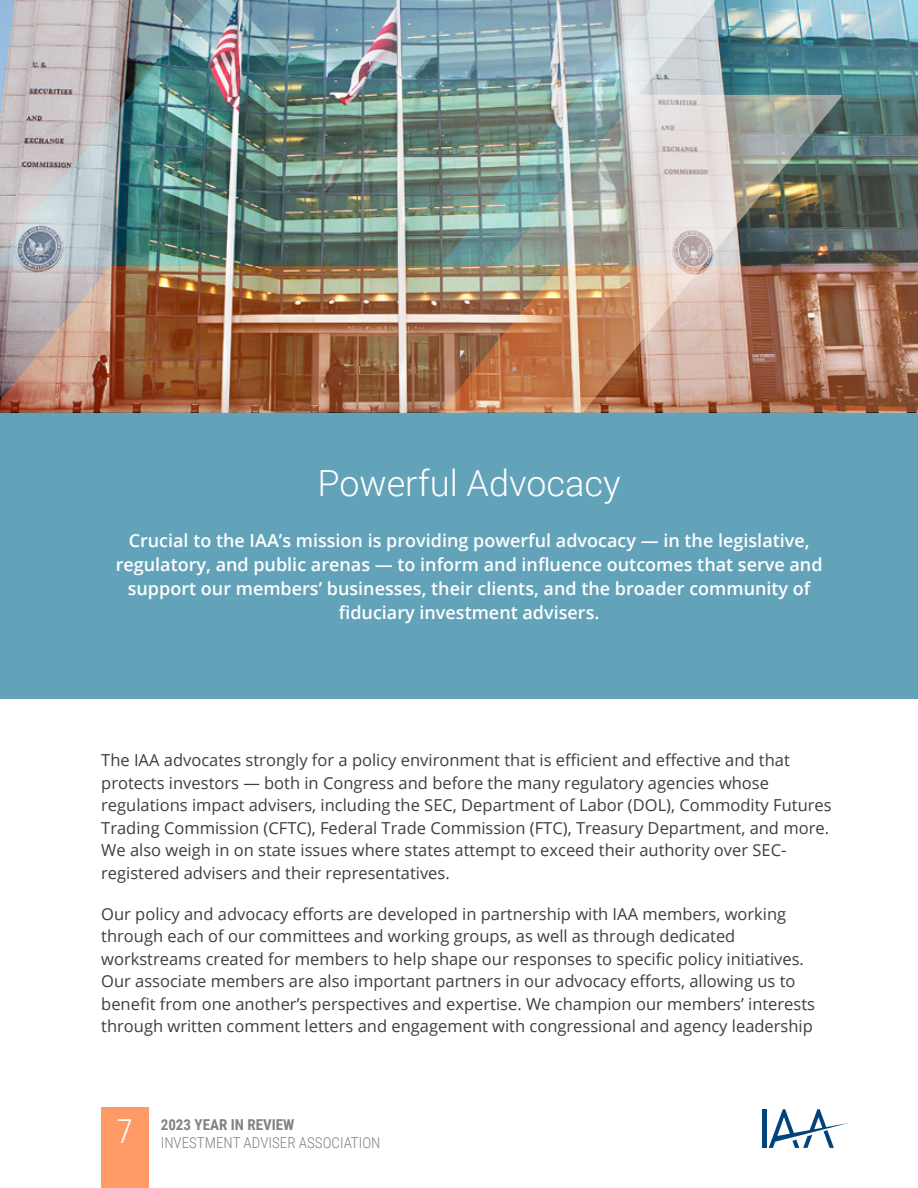
<style>
.page{position:relative;width:918px;height:1188px;background:#fff}
.page>*{position:absolute;margin:0;border:0;box-sizing:border-box;transform-origin:0 0}
.Subhead_1{font:300 36px "Roboto";color:#fff}
.intro{font:600 18px/24px "Open Sans";color:#fff;text-align:center}
.Text{font:16.5px/22.5px "Open Sans";color:#3e3e3f}
.t1{font:300 15px/18px "Roboto Condensed";color:#808285}
.s1{font-weight:700}
</style>
<div class="page">
<div style="left:0;top:413px;width:918px;height:285px;background:#63a3b9"></div>
<img style="left:0;top:266px;width:440px;height:146px">
<img style="left:0;top:0;width:440px;height:266px">
<img style="left:110px;top:95px;width:330px;height:171px">
<img style="left:440px;top:266px;width:478px;height:146px">
<img style="left:440px;top:0;width:478px;height:266px">
<img style="left:560px;top:95px;width:358px;height:171px">
<div style="left:101px;top:1107px;width:48px;height:81px;background:#f96"></div>
<div style="left:762px;top:1109px;width:5px;height:39px;background:#00447b"></div>
<svg style="left:769px;top:1109px;width:79px;height:39px"></svg>
<p class="Subhead_1" style="left:317px;top:458px;width:305px">Powerful Advocacy</p>
<p class="intro" style="left:116px;top:528px;width:708px">Crucial to the IAA’s mission is providing powerful advocacy — in the legislative, regulatory, and public arenas — to inform and influence outcomes that serve and support our members’ businesses, their clients, and the broader community of fiduciary investment advisers.</p>
<p class="Text" style="left:101px;top:749px;width:732px">The IAA advocates strongly for a policy environment that is efficient and effective and that protects investors — both in Congress and before the many regulatory agencies whose regulations impact advisers, including the SEC, Department of Labor (DOL), Commodity Futures Trading Commission (CFTC), Federal Trade Commission (FTC), Treasury Department, and more.<br>We also weigh in on state issues where states attempt to exceed their authority over SEC&shy;registered advisers and their representatives.</p>
<p class="Text" style="left:101px;top:902px;width:715px">Our policy and advocacy efforts are developed in partnership with IAA members, working through each of our committees and working groups, as well as through dedicated workstreams created for members to help shape our responses to specific policy initiatives.<br>Our associate members are also important partners in our advocacy efforts, allowing us to benefit from one another’s perspectives and expertise. We champion our members’ interests through written comment letters and engagement with congressional and agency leadership</p>
<p class="t1" style="left:117px;top:1115px;width:265px;text-indent:44px"><span class="s1">2023 YEAR IN REVIEW<br></span><sup>7</sup> INVESTMENT ADVISER ASSOCIATION</p>
</div>
